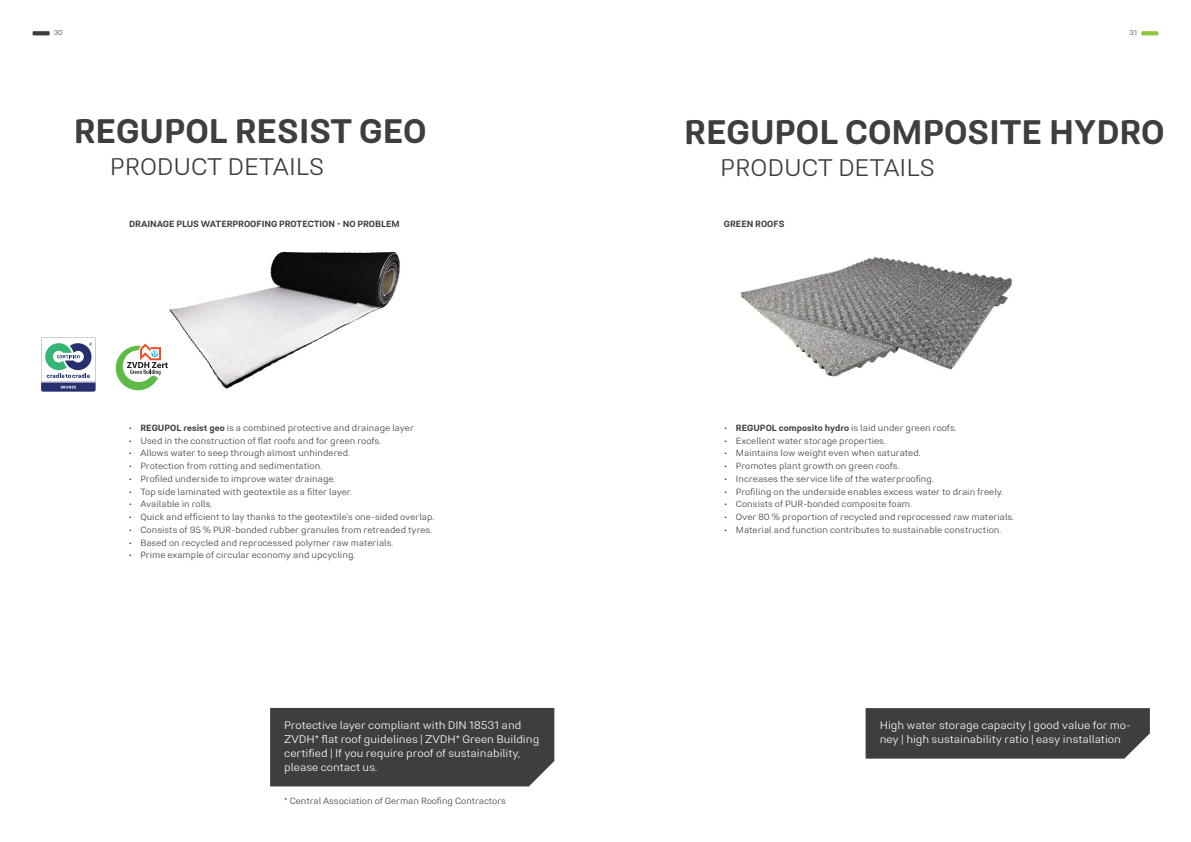
<style>
.page{position:relative;width:1191px;height:842px;background:#fff}
.page>*{position:absolute;margin:0;border:0;box-sizing:border-box;transform-origin:0 0}
.t1{font:700 34px "Midpoint Pro";color:#3e3e3f}
.t2{font:300 24px "Midpoint Pro";color:#3e3e3f}
.t3{font:300 11px/14px "Midpoint Pro";color:#fff}
.t4{font:300 9px "Midpoint Pro";letter-spacing:.005em;color:#3e3e3f}
.t5{font:700 9px "Midpoint Pro";color:#3e3e3f}
.t6{font:300 7px "Midpoint Pro";color:#3e3e3f}
.s1{font-weight:700}
</style>
<div class="page">
<svg style="left:1141px;top:31px;width:17px;height:4px"></svg>
<svg style="left:33px;top:31px;width:17px;height:4px"></svg>
<img style="left:169px;top:251px;width:231px;height:138px">
<svg style="left:41px;top:337px;width:55px;height:55px"></svg>
<img style="left:740px;top:257px;width:273px;height:120px">
<div style="left:865px;top:708px;width:284px;height:51px;background:#3e3e3f"></div>
<svg style="left:116px;top:344px;width:52px;height:46px"></svg>
<div style="left:270px;top:708px;width:284px;height:78px;background:#3e3e3f"></div>
<p class="t6" style="left:54px;top:29px;width:11px">30</p>
<p class="t6" style="left:1129px;top:29px;width:9px">31</p>
<h1 class="t1" style="left:74px;top:110px;width:354px">REGUPOL RESIST GEO</h1>
<h2 class="t2" style="left:110px;top:152px;width:217px">PRODUCT DETAILS</h2>
<p class="t5" style="left:129px;top:218px;width:272px">DRAINAGE PLUS WATERPROOFING PROTECTION - NO PROBLEM</p>
<p class="t4" style="left:129px;top:422px;width:286px">• <span class="s1">REGUPOL resist geo</span> is a combined protective and drainage layer</p>
<p class="t4" style="left:129px;top:435px;width:253px">• Used in the construction of flat roofs and for green roofs.</p>
<p class="t4" style="left:129px;top:448px;width:222px">• Allows water to seep through almost unhindered.</p>
<p class="t4" style="left:129px;top:461px;width:194px">• Protection from rotting and sedimentation.</p>
<p class="t4" style="left:129px;top:473px;width:208px">• Profiled underside to improve water drainage.</p>
<p class="t4" style="left:129px;top:486px;width:224px">• Top side laminated with geotextile as a filter layer.</p>
<p class="t4" style="left:129px;top:499px;width:85px">• Available in rolls.</p>
<p class="t4" style="left:129px;top:512px;width:307px">• Quick and efficient to lay thanks to the geotextile’s one-sided overlap.</p>
<p class="t4" style="left:129px;top:524px;width:304px">• Consists of 95 % PUR-bonded rubber granules from retreaded tyres.</p>
<p class="t4" style="left:129px;top:537px;width:265px">• Based on recycled and reprocessed polymer raw materials.</p>
<p class="t4" style="left:129px;top:550px;width:228px">• Prime example of circular economy and upcycling.</p>
<p class="t3" style="left:284px;top:718px;width:256px">Protective layer compliant with DIN 18531 and ZVDH* flat roof guidelines | ZVDH* Green Building certified | If you require proof of sustainability, please contact us.</p>
<p class="t4" style="left:284px;top:795px;width:223px">* Central Association of German Roofing Contractors</p>
<h1 class="t1" style="left:684px;top:111px;width:482px">REGUPOL COMPOSITE HYDRO</h1>
<h2 class="t2" style="left:720px;top:153px;width:217px">PRODUCT DETAILS</h2>
<p class="t5" style="left:724px;top:218px;width:62px">GREEN ROOFS</p>
<p class="t4" style="left:724px;top:422px;width:233px">• <span class="s1">REGUPOL composito hydro</span> is laid under green roofs.</p>
<p class="t4" style="left:724px;top:435px;width:163px">• Excellent water storage properties.</p>
<p class="t4" style="left:724px;top:448px;width:197px">• Maintains low weight even when saturated.</p>
<p class="t4" style="left:724px;top:461px;width:176px">• Promotes plant growth on green roofs.</p>
<p class="t4" style="left:724px;top:473px;width:211px">• Increases the service life of the waterproofing.</p>
<p class="t4" style="left:724px;top:486px;width:280px">• Profiling on the underside enables excess water to drain freely.</p>
<p class="t4" style="left:724px;top:499px;width:189px">• Consists of PUR-bonded composite foam.</p>
<p class="t4" style="left:724px;top:512px;width:291px">• Over 80 % proportion of recycled and reprocessed raw materials.</p>
<p class="t4" style="left:724px;top:524px;width:278px">• Material and function contributes to sustainable construction.</p>
<p class="t3" style="left:879px;top:718px;width:253px">High water storage capacity | good value for mo&shy;ney | high sustainability ratio | easy installation</p>
</div>
